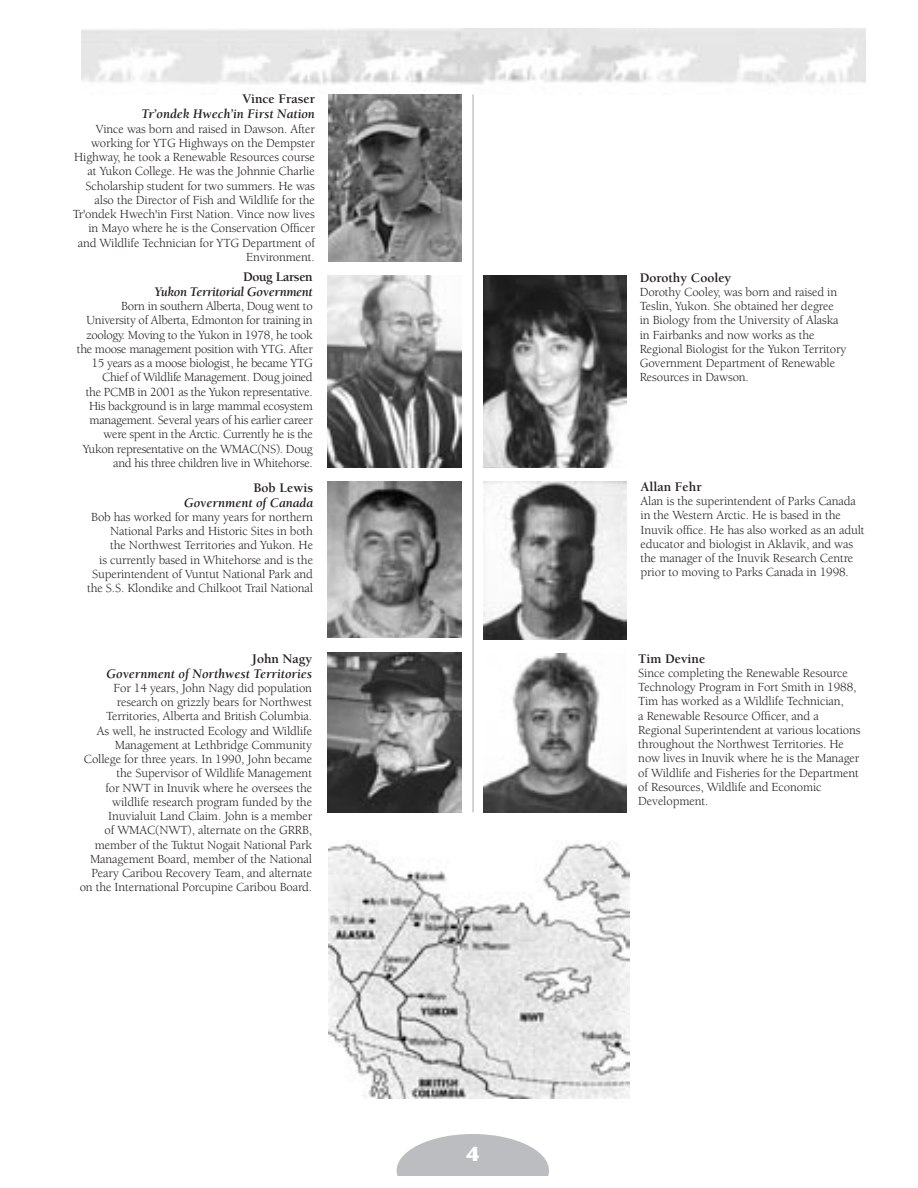
<style>
.page{position:relative;width:918px;height:1188px;background:#fff}
.page>*{position:absolute;margin:0;border:0;box-sizing:border-box;transform-origin:0 0}
.t1{font:700 20.25px "Stone Sans";color:#fff}
.t2{font:italic 700 13.5px "Berkeley";color:#231f20}
.t3{font:700 13.5px "Berkeley";color:#231f20}
.t4{font:italic 700 13.5px "Berkeley";letter-spacing:-.025em;color:#231f20}
.t5{font:700 13.5px "Berkeley";letter-spacing:-.025em;color:#231f20}
.t6{font:12.75px/14.2px "Berkeley";letter-spacing:-.01em;color:#231f20;text-align:right}
</style>
<div class="page">
<svg style="left:397px;top:1134px;width:152px;height:42px"></svg>
<img style="left:81px;top:28px;width:785px;height:57px">
<img style="left:329px;top:842px;width:300px;height:257px">
<hr style="left:473px;top:94px;width:1px;height:718px;background:#a8a9ad">
<img style="left:483px;top:481px;width:143px;height:158px">
<img style="left:327px;top:481px;width:135px;height:157px">
<img style="left:328px;top:276px;width:133px;height:192px">
<img style="left:483px;top:276px;width:143px;height:192px">
<img style="left:328px;top:653px;width:134px;height:159px">
<img style="left:484px;top:654px;width:143px;height:158px">
<img style="left:328px;top:94px;width:134px;height:168px">
<p class="t3" style="left:243px;top:92px;width:74px">Vince Fraser</p>
<p class="t2" style="left:142px;top:107px;width:175px">Tr’ondek Hwech’in First Nation</p>
<p class="t6" style="left:73px;top:122px;width:244px">Vince was born and raised in Dawson. After working for YTG Highways on the Dempster Highway, he took a Renewable Resources course at Yukon College. He was the Johnnie Charlie Scholarship student for two summers. He was also the Director of Fish and Wildlife for the Tr'ondek Hwech'in First Nation. Vince now lives in Mayo where he is the Conservation Officer and Wildlife Technician for YTG Department of Environment.</p>
<p class="t5" style="left:243px;top:269px;width:71px">Doug Larsen</p>
<p class="t4" style="left:155px;top:284px;width:160px">Yukon Territorial Government</p>
<p class="t6" style="left:77px;top:299px;width:237px">Born in southern Alberta, Doug went to University of Alberta, Edmonton for training in zoology. Moving to the Yukon in 1978, he took the moose management position with YTG. After 15 years as a moose biologist, he became YTG Chief of Wildlife Management. Doug joined<br>the PCMB in 2001 as the Yukon representative.<br>His background is in large mammal ecosystem management. Several years of his earlier career were spent in the Arctic. Currently he is the Yukon representative on the WMAC(NS). Doug and his three children live in Whitehorse.</p>
<p class="t3" style="left:253px;top:480px;width:61px">Bob Lewis</p>
<p class="t2" style="left:184px;top:495px;width:131px">Government of Canada</p>
<p class="t6" style="left:87px;top:510px;width:228px">Bob has worked for many years for northern National Parks and Historic Sites in both<br>the Northwest Territories and Yukon. He<br>is currently based in Whitehorse and is the Superintendent of Vuntut National Park and the S.S. Klondike and Chilkoot Trail National</p>
<p class="t3" style="left:252px;top:651px;width:61px">John Nagy</p>
<p class="t2" style="left:106px;top:666px;width:207px">Government of Northwest Territories</p>
<p class="t6" style="left:80px;top:681px;width:234px">For 14 years, John Nagy did population research on grizzly bears for Northwest Territories, Alberta and British Columbia.<br>As well, he instructed Ecology and Wildlife Management at Lethbridge Community College for three years. In 1990, John became the Supervisor of Wildlife Management<br>for NWT in Inuvik where he oversees the wildlife research program funded by the Inuvialuit Land Claim. John is a member<br>of WMAC(NWT), alternate on the GRRB, member of the Tuktut Nogait National Park Management Board, member of the National Peary Caribou Recovery Team, and alternate on the International Porcupine Caribou Board.</p>
<h1 class="t1" style="left:466px;top:1141px;width:14px">4</h1>
<p class="t3" style="left:640px;top:270px;width:93px">Dorothy Cooley</p>
<p class="t6" style="left:640px;top:285px;width:208px;text-align:left">Dorothy Cooley, was born and raised in Teslin, Yukon. She obtained her degree in Biology from the University of Alaska in Fairbanks and now works as the Regional Biologist for the Yukon Territory Government Department of Renewable Resources in Dawson.</p>
<p class="t3" style="left:640px;top:480px;width:63px">Allan Fehr</p>
<p class="t6" style="left:640px;top:494px;width:226px;text-align:left">Alan is the superintendent of Parks Canada in the Western Arctic. He is based in the Inuvik office. He has also worked as an adult educator and biologist in Aklavik, and was the manager of the Inuvik Research Centre prior to moving to Parks Canada in 1998.</p>
<p class="t3" style="left:638px;top:651px;width:69px">Tim Devine</p>
<p class="t6" style="left:638px;top:666px;width:224px;text-align:left">Since completing the Renewable Resource Technology Program in Fort Smith in 1988, Tim has worked as a Wildlife Technician,<br>a Renewable Resource Officer, and a Regional Superintendent at various locations throughout the Northwest Territories. He now lives in Inuvik where he is the Manager of Wildlife and Fisheries for the Department of Resources, Wildlife and Economic Development.</p>
</div>
